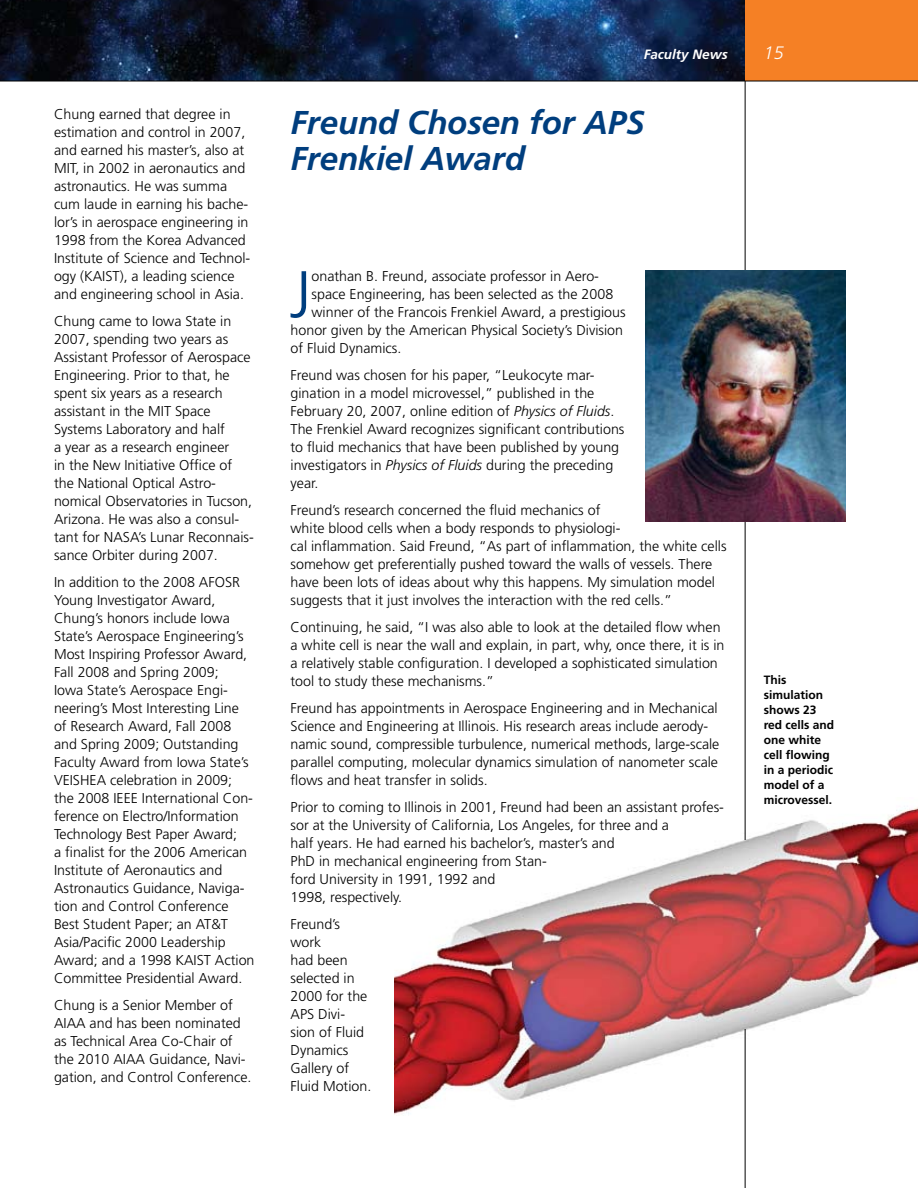
<style>
.page{position:relative;width:918px;height:1188px;background:#fff}
.page>*{position:absolute;margin:0;border:0;box-sizing:border-box;transform-origin:0 0}
.t1{font:300 65.85px "Frutiger";color:#003e7e}
.t2{font:italic 700 33px/36px "Frutiger";letter-spacing:-.005em;color:#003e7e}
.t3{font:italic 300 18px "Frutiger";color:#fff}
.t4{font:300 14.25px/18px "Frutiger";color:#000}
.t5{font:italic 700 13.5px "Frutiger";color:#fff}
.t6{font:700 12px/15px "Frutiger";color:#000}
.s1{font-style:italic}
</style>
<div class="page">
<img style="left:394px;top:797px;width:524px;height:319px">
<hr style="left:745px;top:0;width:1px;height:840px;background:#000">
<hr style="left:745px;top:1029px;width:1px;height:159px;background:#000">
<img style="left:0;top:0;width:746px;height:81px">
<div style="left:746px;top:0;width:172px;height:81px;background:#f58025"></div>
<hr style="left:0;top:81px;width:918px;height:1px;background:#000">
<img style="left:645px;top:270px;width:201px;height:252px">
<p class="t4" style="left:54px;top:105px;width:198px">Chung earned that degree in estimation and control in 2007, and earned his master’s, also at<br>MIT, in 2002 in aeronautics and astronautics. He was summa cum laude in earning his bache&shy;lor’s in aerospace engineering in<br>1998 from the Korea Advanced<br>Institute of Science and Technol&shy;ogy (KAIST), a leading science and engineering school in Asia.</p>
<p class="t4" style="left:54px;top:312px;width:201px">Chung came to Iowa State in<br>2007, spending two years as<br>Assistant Professor of Aerospace<br>Engineering. Prior to that, he spent six years as a research assistant in the MIT Space<br>Systems Laboratory and half<br>a year as a research engineer<br>in the New Initiative Office of the National Optical Astro&shy;nomical Observatories in Tucson,<br>Arizona. He was also a consul&shy;tant for NASA’s Lunar Reconnais&shy;sance Orbiter during 2007.</p>
<p class="t4" style="left:54px;top:573px;width:202px">In addition to the 2008 AFOSR<br>Young Investigator Award,<br>Chung’s honors include Iowa<br>State’s Aerospace Engineering’s<br>Most Inspiring Professor Award,<br>Fall 2008 and Spring 2009;<br>Iowa State’s Aerospace Engi&shy;neering’s Most Interesting Line of Research Award, Fall 2008 and Spring 2009; Outstanding<br>Faculty Award from Iowa State’s<br>VEISHEA celebration in 2009; the 2008 IEEE International Con&shy;ference on Electro/Information<br>Technology Best Paper Award;<br>a finalist for the 2006 American<br>Institute of Aeronautics and<br>Astronautics Guidance, Naviga&shy;tion and Control Conference<br>Best Student Paper; an AT&amp;T<br>Asia/Pacific 2000 Leadership<br>Award; and a 1998 KAIST Action<br>Committee Presidential Award.</p>
<p class="t4" style="left:54px;top:996px;width:199px">Chung is a Senior Member of<br>AIAA and has been nominated as Technical Area Co-Chair of the 2010 AIAA Guidance, Navi&shy;gation, and Control Conference.</p>
<p class="t5" style="left:644px;top:46px;width:86px">Faculty News</p>
<p class="t3" style="left:764px;top:43px;width:22px">15</p>
<h2 class="t2" style="left:291px;top:104px;width:356px">Freund Chosen for APS<br>Frenkiel Award</h2>
<h1 class="t1" style="left:290px;top:257px;width:23px">J</h1>
<p class="t4" style="left:312px;top:267px;width:289px">onathan B. Freund, associate professor in Aero-</p>
<p class="t4" style="left:312px;top:285px;width:303px">space Engineering, has been selected as the 2008</p>
<p class="t4" style="left:312px;top:303px;width:316px">winner of the Francois Frenkiel Award, a prestigious</p>
<p class="t4" style="left:291px;top:321px;width:334px">honor given by the American Physical Society’s Division</p>
<p class="t4" style="left:291px;top:339px;width:112px">of Fluid Dynamics.</p>
<p class="t4" style="left:291px;top:366px;width:335px">Freund was chosen for his paper, “Leukocyte mar&shy;gination in a model microvessel,” published in the February 20, 2007, online edition of <span class="s1">Physics of Fluids</span>.<br>The Frenkiel Award recognizes significant contributions to fluid mechanics that have been published by young investigators in <span class="s1">Physics of Fluids</span> during the preceding year.</p>
<p class="t4" style="left:291px;top:501px;width:438px">Freund’s research concerned the fluid mechanics of<br>white blood cells when a body responds to physiologi-<br>cal inflammation. Said Freund, “As part of inflammation, the white cells somehow get preferentially pushed toward the walls of vessels. There have been lots of ideas about why this happens. My simulation model suggests that it just involves the interaction with the red cells.”</p>
<p class="t4" style="left:291px;top:618px;width:435px">Continuing, he said, “I was also able to look at the detailed flow when a white cell is near the wall and explain, in part, why, once there, it is in a relatively stable configuration. I developed a sophisticated simulation tool to study these mechanisms.”</p>
<p class="t4" style="left:291px;top:699px;width:430px">Freund has appointments in Aerospace Engineering and in Mechanical Science and Engineering at Illinois. His research areas include aerody&shy;namic sound, compressible turbulence, numerical methods, large-scale parallel computing, molecular dynamics simulation of nanometer scale flows and heat transfer in solids.</p>
<p class="t4" style="left:291px;top:798px;width:435px">Prior to coming to Illinois in 2001, Freund had been an assistant profes&shy;sor at the University of California, Los Angeles, for three and a<br>half years. He had earned his bachelor’s, master’s and<br>PhD in mechanical engineering from Stan-<br>ford University in 1991, 1992 and<br>1998, respectively.</p>
<p class="t4" style="left:291px;top:915px;width:82px">Freund’s work<br>had been selected in<br>2000 for the<br>APS Divi&shy;sion of Fluid<br>Dynamics<br>Gallery of<br>Fluid Motion.</p>
<p class="t6" style="left:764px;top:673px;width:72px">This simulation shows 23 red cells and one white cell flowing in a periodic model of a microvessel.</p>
</div>
